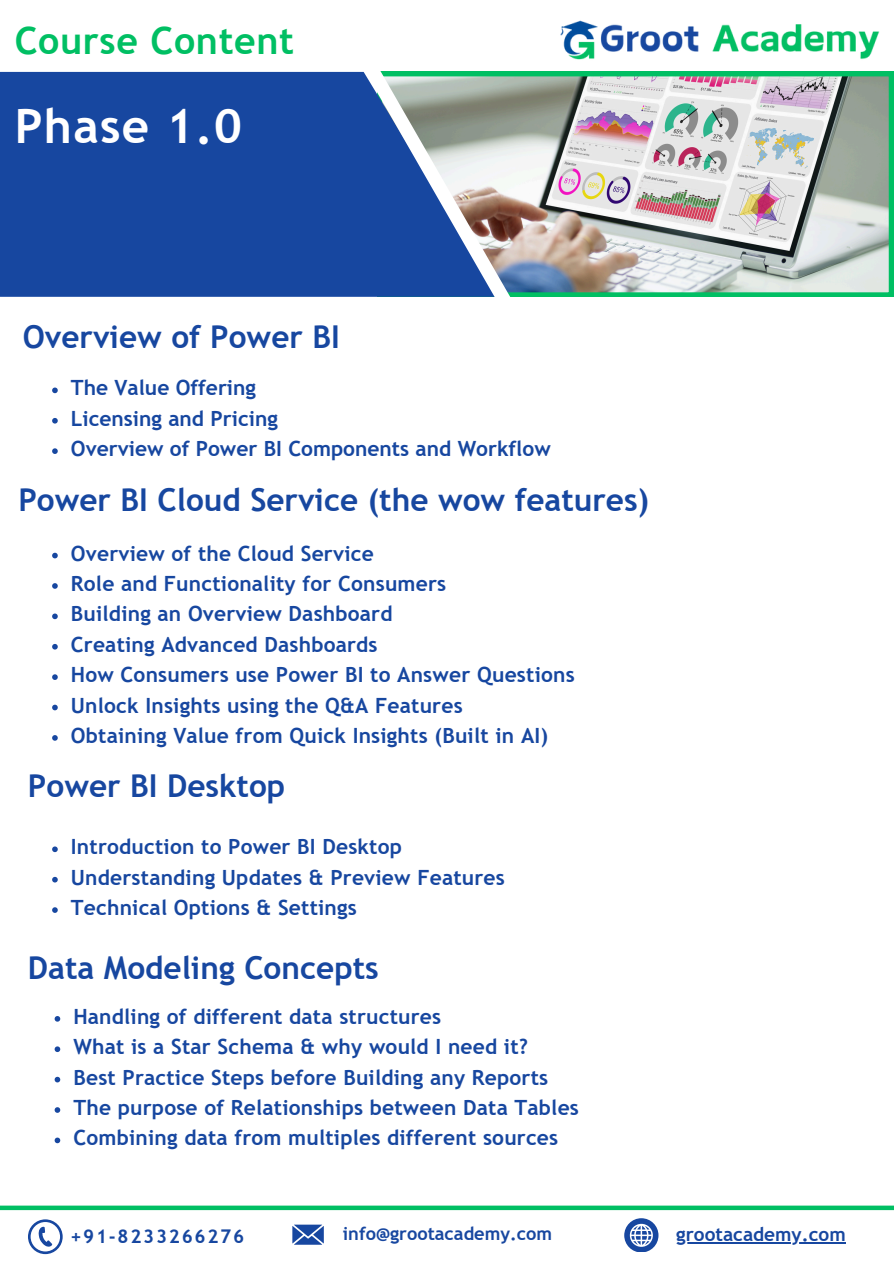
<style>
.page{position:relative;width:894px;height:1264px;background:#fff}
.page>*{position:absolute;margin:0;border:0;box-sizing:border-box;transform-origin:0 0}
.t1{font:700 47.55px "Trebuchet MS";letter-spacing:.03em;color:#fff}
.t2{font:700 37.5px "Trebuchet MS";letter-spacing:.015em;color:#00bf63}
.t3{font:700 31.5px "Trebuchet MS";color:#1747a0}
.t4{font:700 21px "Trebuchet MS";letter-spacing:.01em;color:#1747a0}
.t5{font:700 19.05px "Trebuchet MS";color:#1747a0}
.t6{font:700 18.9px "Trebuchet MS";letter-spacing:.095em;color:#1747a0}
.t7{font:700 18.15px "Trebuchet MS";color:#1747a0}
</style>
<div class="page">
<img style="left:524px;top:72px;width:369px;height:225px">
<div style="left:0;top:72px;width:344px;height:225px;background:#1747a0"></div>
<img style="left:560px;top:20px;width:333px;height:56px">
<svg style="left:52px;top:552px;width:6px;height:6px"></svg>
<svg style="left:52px;top:583px;width:6px;height:5px"></svg>
<svg style="left:52px;top:613px;width:6px;height:6px"></svg>
<svg style="left:52px;top:644px;width:6px;height:5px"></svg>
<svg style="left:52px;top:674px;width:6px;height:6px"></svg>
<svg style="left:52px;top:704px;width:6px;height:6px"></svg>
<svg style="left:52px;top:735px;width:6px;height:5px"></svg>
<svg style="left:52px;top:846px;width:6px;height:6px"></svg>
<svg style="left:52px;top:876px;width:6px;height:6px"></svg>
<svg style="left:52px;top:907px;width:6px;height:5px"></svg>
<svg style="left:52px;top:387px;width:6px;height:6px"></svg>
<svg style="left:52px;top:418px;width:6px;height:5px"></svg>
<svg style="left:52px;top:448px;width:6px;height:6px"></svg>
<svg style="left:292px;top:1224px;width:32px;height:20px"></svg>
<svg style="left:28px;top:1219px;width:35px;height:34px"></svg>
<svg style="left:624px;top:1218px;width:33px;height:33px"></svg>
<hr style="left:676px;top:1242px;width:169px;height:1px;background:#1747a0">
<div style="left:0;top:1205px;width:893px;height:5px;background:#00bf63"></div>
<svg style="left:55px;top:1016px;width:5px;height:5px"></svg>
<svg style="left:55px;top:1046px;width:5px;height:6px"></svg>
<svg style="left:55px;top:1076px;width:5px;height:6px"></svg>
<svg style="left:55px;top:1107px;width:5px;height:5px"></svg>
<svg style="left:55px;top:1137px;width:5px;height:6px"></svg>
<svg style="left:344px;top:71px;width:180px;height:226px;background:#6581a8"></svg>
<p class="t2" style="left:15px;top:18px;width:281px">Course Content</p>
<h3 class="t1" style="left:15px;top:98px;width:229px">Phase 1.0</h3>
<p class="t3" style="left:23px;top:318px;width:318px">Overview of Power BI</p>
<p class="t4" style="left:71px;top:376px;width:187px">The Value Offering</p>
<h3 class="t4" style="left:71px;top:406px;width:208px">Licensing and Pricing</h3>
<p class="t4" style="left:71px;top:436px;width:481px">Overview of Power BI Components and Workflow</p>
<p class="t3" style="left:18px;top:481px;width:632px">Power BI Cloud Service (the wow features)</p>
<p class="t4" style="left:71px;top:541px;width:304px">Overview of the Cloud Service</p>
<h1 class="t4" style="left:71px;top:571px;width:377px">Role and Functionality for Consumers</h1>
<p class="t4" style="left:71px;top:601px;width:323px">Building an Overview Dashboard</p>
<h3 class="t4" style="left:71px;top:632px;width:308px">Creating Advanced Dashboards</h3>
<p class="t4" style="left:71px;top:662px;width:505px">How Consumers use Power BI to Answer Questions</p>
<p class="t4" style="left:71px;top:693px;width:393px">Unlock Insights using the Q&amp;A Features</p>
<p class="t4" style="left:71px;top:723px;width:478px">Obtaining Value from Quick Insights (Built in AI)</p>
<p class="t3" style="left:28px;top:767px;width:259px">Power BI Desktop</p>
<p class="t4" style="left:71px;top:834px;width:332px">Introduction to Power BI Desktop</p>
<p class="t4" style="left:71px;top:865px;width:435px">Understanding Updates &amp; Preview Features</p>
<p class="t4" style="left:71px;top:895px;width:287px">Technical Options &amp; Settings</p>
<h4 class="t3" style="left:28px;top:949px;width:352px">Data Modeling Concepts</h4>
<p class="t4" style="left:73px;top:1004px;width:369px">Handling of different data structures</p>
<p class="t4" style="left:73px;top:1034px;width:456px">What is a Star Schema &amp; why would I need it?</p>
<p class="t4" style="left:73px;top:1064px;width:476px">Best Practice Steps before Building any Reports</p>
<p class="t4" style="left:73px;top:1095px;width:507px">The purpose of Relationships between Data Tables</p>
<p class="t4" style="left:73px;top:1125px;width:486px">Combining data from multiples different sources</p>
<p class="t6" style="left:70px;top:1224px;width:175px">+91-8233266276</p>
<h3 class="t7" style="left:343px;top:1223px;width:211px">info@grootacademy.com</h3>
<p class="t5" style="left:676px;top:1223px;width:171px">grootacademy.com</p>
</div>
